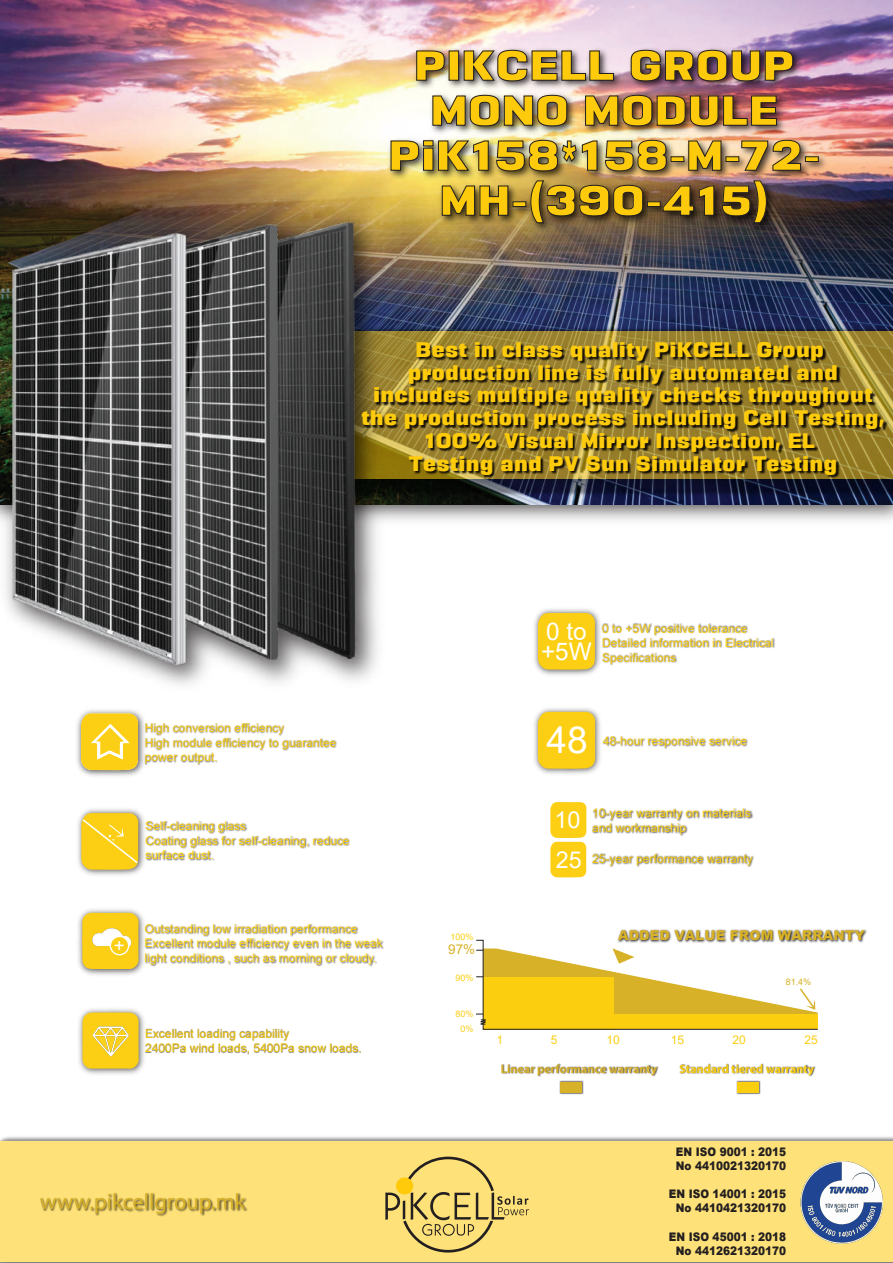
<style>
.page{position:relative;width:893px;height:1263px;background:#fff}
.page>*{position:absolute;margin:0;border:0;box-sizing:border-box;transform-origin:0 0}
.t1{font:37.5px/45px "PODIUM Sharp 9.11";letter-spacing:.12em;color:#fdcb0b;text-align:center;scale:.66 1}
.t2{font:37.2px "Arial";color:#fff}
.t3{font:24.3px/20.2px "Arial";color:#fff}
.t4{font:23.4px "Arial";color:#fff}
.t5{font:23.25px "Arial";color:#fff}
.t6{font:22.5px "Myriad Pro";color:#d7b128}
.t7{font:18.9px/22.6px "PODIUM Sharp 9.11";letter-spacing:.12em;color:#fdcb0b;text-align:center;scale:.62 1}
.t8{font:18.9px "Arial";color:#fff}
.t9{font:900 13.5px "Arial";color:#d7b128}
.t10{font:13.5px "Arial";color:#d7b228}
.t11{font:12px/14.4px "Arial";color:#fbcf0f}
.t12{font:700 12px "Myriad Pro";color:#d7b128}
.t13{font:700 12px "Myriad Pro";color:#fbcf0f}
.t14{font:900 11.85px/14.1px "Arial";color:#231f20;text-align:center;scale:.89 1}
.t15{font:9px "Arial";color:#fbcf0f}
.t16{font:9px/15px "Arial";color:#f9cf19;text-align:center}
.t17{font:9px "Arial";color:#d7b228}
</style>
<div class="page">
<img style="left:392px;top:504px;width:501px;height:17px">
<img style="left:0;top:0;width:893px;height:504px">
<img style="left:76px;top:710px;width:68px;height:66px">
<svg style="left:81px;top:713px;width:57px;height:57px;background:#fad331"></svg>
<img style="left:144px;top:723px;width:193px;height:43px">
<img style="left:77px;top:809px;width:67px;height:67px">
<svg style="left:81px;top:813px;width:58px;height:57px;background:#f8cf26"></svg>
<img style="left:144px;top:821px;width:206px;height:40px">
<img style="left:78px;top:909px;width:66px;height:67px">
<svg style="left:82px;top:913px;width:57px;height:56px;background:#f8d43c"></svg>
<div style="left:111px;top:937px;width:17px;height:17px;background:#fccf14;border-radius:50%"></div>
<img style="left:143px;top:921px;width:241px;height:47px">
<img style="left:78px;top:1008px;width:67px;height:66px">
<svg style="left:82px;top:1012px;width:57px;height:57px;background:#f5cf31"></svg>
<img style="left:145px;top:1028px;width:216px;height:27px">
<img style="left:534px;top:608px;width:66px;height:68px">
<div style="left:538px;top:613px;width:57px;height:57px;background:#fccf14"></div>
<img style="left:601px;top:623px;width:174px;height:43px">
<img style="left:534px;top:708px;width:66px;height:66px">
<div style="left:538px;top:712px;width:57px;height:57px;background:#fccf14"></div>
<img style="left:602px;top:736px;width:146px;height:13px">
<svg style="left:550px;top:802px;width:36px;height:75px;background:#fcd328"></svg>
<img style="left:592px;top:853px;width:162px;height:15px">
<img style="left:592px;top:808px;width:162px;height:28px">
<svg style="left:476px;top:939px;width:342px;height:91px"></svg>
<img style="left:616px;top:929px;width:251px;height:19px">
<img style="left:501px;top:1063px;width:158px;height:14px">
<img style="left:560px;top:1081px;width:23px;height:14px">
<div style="left:561px;top:1082px;width:21px;height:11px;background:#d7b128"></div>
<img style="left:679px;top:1063px;width:137px;height:14px">
<img style="left:737px;top:1081px;width:23px;height:14px">
<div style="left:738px;top:1082px;width:21px;height:11px;background:#fbcf0f"></div>
<img style="left:392px;top:325px;width:501px;height:173px">
<img style="left:392px;top:326px;width:501px;height:165px">
<svg style="left:392px;top:332px;width:501px;height:147px;background:#a08934"></svg>
<img style="left:383px;top:40px;width:451px;height:196px">
<svg style="left:416px;top:50px;width:29px;height:31px"></svg>
<div style="left:449px;top:51px;width:10px;height:30px;border:1px solid #231f20"></div>
<svg style="left:463px;top:50px;width:151px;height:32px;background:#8a8083"></svg>
<img style="left:630px;top:50px;width:163px;height:32px">
<svg style="left:432px;top:95px;width:135px;height:32px;background:#7b7568"></svg>
<img style="left:585px;top:95px;width:192px;height:32px">
<img style="left:390px;top:140px;width:99px;height:31px">
<img style="left:496px;top:140px;width:102px;height:32px">
<svg style="left:605px;top:140px;width:62px;height:32px;background:#7a6f56"></svg>
<div style="left:671px;top:156px;width:13px;height:6px;border:1px solid #231f20"></div>
<svg style="left:688px;top:140px;width:34px;height:31px"></svg>
<div style="left:725px;top:156px;width:14px;height:6px;border:1px solid #231f20"></div>
<svg style="left:741px;top:140px;width:60px;height:31px;background:#917861"></svg>
<div style="left:805px;top:156px;width:14px;height:6px;border:1px solid #231f20"></div>
<svg style="left:441px;top:185px;width:68px;height:31px;background:#6d5c2a"></svg>
<div style="left:513px;top:201px;width:13px;height:6px;border:1px solid #231f20"></div>
<svg style="left:530px;top:180px;width:113px;height:44px;background:#644f2a"></svg>
<div style="left:647px;top:201px;width:14px;height:6px;border:1px solid #231f20"></div>
<svg style="left:662px;top:185px;width:53px;height:31px;background:#463221"></svg>
<svg style="left:722px;top:180px;width:45px;height:44px;background:#3b2c29"></svg>
<div style="left:0;top:1141px;width:892px;height:120px;background:#fee178"></div>
<svg style="left:385px;top:1157px;width:144px;height:95px"></svg>
<div style="left:396px;top:1177px;width:17px;height:17px;background:#feca0a;border-radius:50%"></div>
<img style="left:40px;top:1193px;width:208px;height:24px">
<svg style="left:800px;top:1161px;width:83px;height:83px"></svg>
<img style="left:0;top:202px;width:392px;height:483px">
<img style="left:12px;top:222px;width:346px;height:442px">
<img style="left:362px;top:340px;width:528px;height:140px">
<h1 class="t1" style="left:390px;top:43px;width:652px">PIKCELL GROUP<br>MONO MODULE<br>PiK158*158-M-72-<br>MH-(390-415)</h1>
<p class="t7" style="left:362px;top:338px;width:844px">Best in class quality PiKCELL Group production line is fully automated and includes multiple quality checks throughout the production process including Cell Testing, 100% Visual Mirror Inspection, EL<br>Testing and PV Sun Simulator Testing</p>
<p class="t11" style="left:145px;top:721px;width:193px">High conversion efficiency<br>High module efficiency to guarantee power output.</p>
<p class="t11" style="left:145px;top:819px;width:206px">Self-cleaning glass<br>Coating glass for self-cleaning, reduce surface dust.</p>
<h3 class="t8" style="left:114px;top:932px;width:13px">+</h3>
<p class="t11" style="left:144px;top:921px;width:239px">Outstanding low irradiation performance<br>Excellent module efficiency even in the weak light conditions , such as morning or cloudy.</p>
<p class="t11" style="left:145px;top:1026px;width:218px">Excellent loading capability<br>2400Pa wind loads, 5400Pa snow loads.</p>
<h3 class="t6" style="left:40px;top:1188px;width:207px">www.pikcellgroup.mk</h3>
<h3 class="t3" style="left:541px;top:621px;width:52px">0 to +5W</h3>
<p class="t11" style="left:602px;top:621px;width:173px">0 to +5W positive tolerance<br>Detailed information in Electrical<br>Specifications</p>
<h2 class="t2" style="left:547px;top:714px;width:43px">48</h2>
<p class="t11" style="left:603px;top:733px;width:146px">48-hour responsive service</p>
<h3 class="t4" style="left:554px;top:804px;width:28px">10</h3>
<h3 class="t5" style="left:556px;top:843px;width:27px">25</h3>
<p class="t11" style="left:592px;top:806px;width:160px">10-year warranty on materials and workmanship</p>
<p class="t11" style="left:592px;top:851px;width:162px">25-year performance warranty</p>
<p class="t15" style="left:450px;top:931px;width:25px">100%</p>
<p class="t10" style="left:448px;top:940px;width:29px">97%</p>
<p class="t15" style="left:455px;top:971px;width:20px">90%</p>
<p class="t16" style="left:455px;top:1006px;width:20px">80%<br>0%</p>
<p class="t9" style="left:618px;top:926px;width:248px">ADDED VALUE FROM WARRANTY</p>
<p class="t17" style="left:786px;top:975px;width:27px">81.4%</p>
<p class="t11" style="left:497px;top:1032px;width:8px">1</p>
<p class="t11" style="left:551px;top:1032px;width:8px">5</p>
<p class="t11" style="left:606px;top:1032px;width:15px">10</p>
<p class="t11" style="left:671px;top:1032px;width:15px">15</p>
<p class="t11" style="left:732px;top:1032px;width:15px">20</p>
<p class="t11" style="left:804px;top:1032px;width:15px">25</p>
<p class="t12" style="left:501px;top:1061px;width:158px">Linear performance warranty</p>
<p class="t13" style="left:679px;top:1061px;width:136px">Standard tiered warranty</p>
<p class="t14" style="left:676px;top:1144px;width:125px;text-align:left">EN ISO 9001 : 2015<br>No 4410021320170</p>
<p class="t14" style="left:669px;top:1186px;width:133px">EN ISO 14001 : 2015<br>No 4410421320170</p>
<p class="t14" style="left:669px;top:1229px;width:133px">EN ISO 45001 : 2018<br>No 4412621320170</p>
</div>
